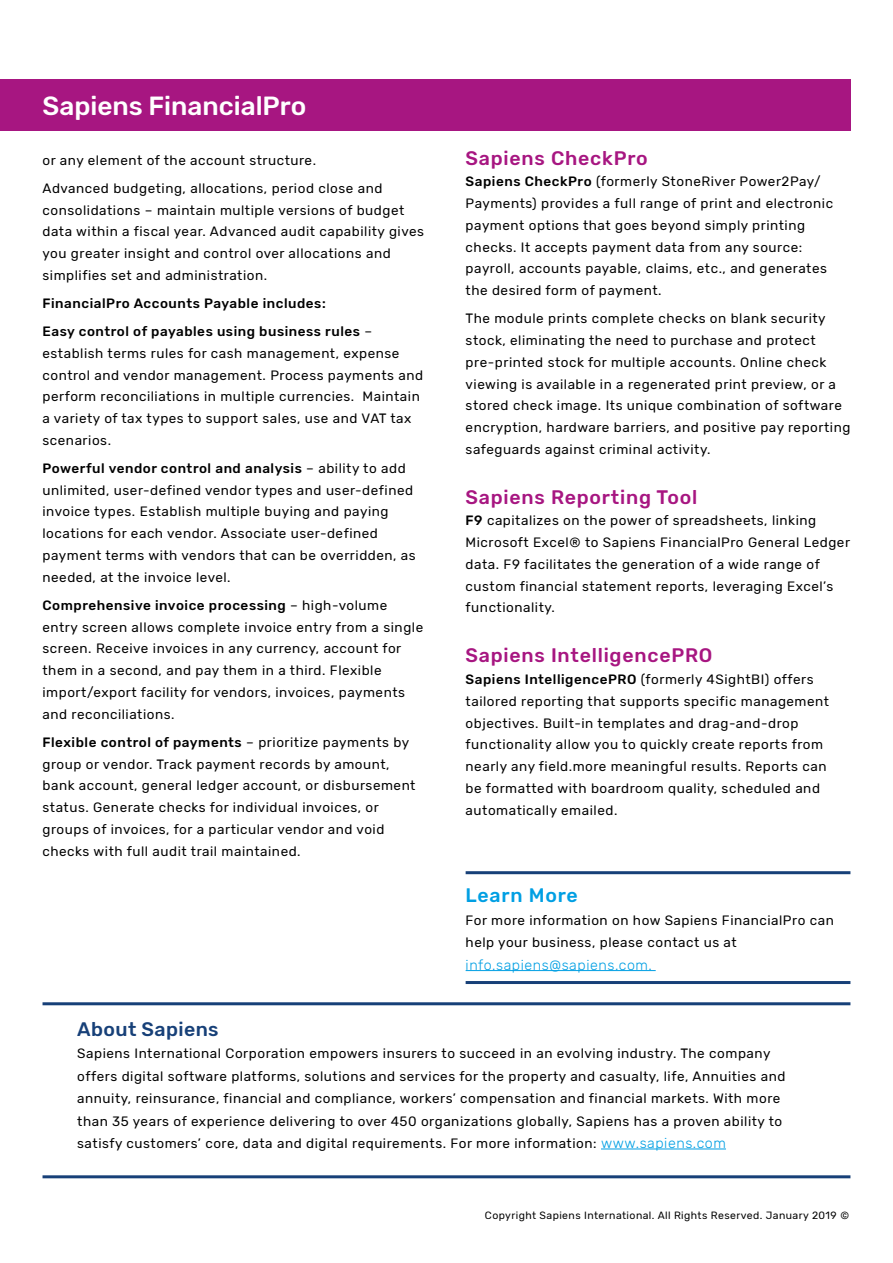
<style>
.page{position:relative;width:893px;height:1263px;background:#fff}
.page>*{position:absolute;margin:0;border:0;box-sizing:border-box;transform-origin:0 0}
.t1{font:500 26.25px "Rubik";color:#fff}
.t2{font:500 19.5px "Rubik";letter-spacing:.04em;color:#a71681}
.t3{font:500 19.5px "Rubik";letter-spacing:.02em;color:#174078}
.t4{font:500 19.5px "Rubik";letter-spacing:.04em;color:#009fe3}
.t5{font:300 14.25px "Rubik";letter-spacing:.04em;color:#009fe3}
.t6{font:13.5px/21.8px "Rubik";letter-spacing:.04em;color:#000}
.t7{font:500 13.5px/28.2px "Rubik";letter-spacing:.04em;color:#000}
.t8{font:10.5px "Rubik";letter-spacing:.04em;color:#000}
.s1{font-weight:400}
.s2{font-weight:500}
.s3{font-weight:300;font-size:14.25px;color:#009fe3}
</style>
<div class="page">
<div style="left:0;top:80px;width:850px;height:51px;background:#a71681"></div>
<hr style="left:43px;top:1002px;width:807px;height:3px;background:#174078">
<hr style="left:466px;top:871px;width:384px;height:3px;background:#174078">
<hr style="left:43px;top:1175px;width:807px;height:3px;background:#174078">
<hr style="left:601px;top:1148px;width:125px;height:1px;background:#009fe3">
<hr style="left:466px;top:970px;width:190px;height:1px;background:#009fe3">
<hr style="left:466px;top:981px;width:384px;height:3px;background:#174078">
<h1 class="t1" style="left:43px;top:91px;width:265px">Sapiens FinancialPro</h1>
<p class="t6" style="left:43px;top:146px;width:341px;line-height:28.2px">or any element of the account structure.<br>Advanced budgeting, allocations, period close and</p>
<p class="t6" style="left:43px;top:199px;width:383px">consolidations – maintain multiple versions of budget data within a fiscal year. Advanced audit capability gives you greater insight and control over allocations and simplifies set and administration.</p>
<p class="t7" style="left:43px;top:289px;width:331px">FinancialPro Accounts Payable includes:<br>Easy control of payables using business rules <span class="s1">–</span></p>
<p class="t6" style="left:43px;top:343px;width:358px">establish terms rules for cash management, expense</p>
<p class="t6" style="left:43px;top:364px;width:382px">control and vendor management. Process payments and</p>
<p class="t6" style="left:363px;top:386px;width:59px">Maintain</p>
<p class="t6" style="left:43px;top:386px;width:370px">perform reconciliations in multiple currencies.<br>a variety of tax types to support sales, use and VAT tax scenarios.</p>
<p class="t6" style="left:43px;top:458px;width:375px"><span class="s2">Powerful vendor control and analysis</span> – ability to add unlimited, user-defined vendor types and user-defined invoice types. Establish multiple buying and paying locations for each vendor. Associate user-defined payment terms with vendors that can be overridden, as needed, at the invoice level.</p>
<p class="t6" style="left:43px;top:595px;width:382px"><span class="s2">Comprehensive invoice processing</span> – high-volume entry screen allows complete invoice entry from a single screen. Receive invoices in any currency, account for them in a second, and pay them in a third. Flexible import/export facility for vendors, invoices, payments and reconciliations.</p>
<p class="t6" style="left:43px;top:731px;width:375px"><span class="s2">Flexible control of payments</span> – prioritize payments by group or vendor. Track payment records by amount, bank account, general ledger account, or disbursement status. Generate checks for individual invoices, or groups of invoices, for a particular vendor and void checks with full audit trail maintained.</p>
<h2 class="t2" style="left:466px;top:147px;width:184px">Sapiens CheckPro</h2>
<p class="t6" style="left:466px;top:171px;width:369px"><span class="s2">Sapiens CheckPro</span> (formerly StoneRiver Power2Pay/ Payments) provides a full range of print and electronic payment options that goes beyond simply printing checks It. accepts payment data from any source: payroll, accounts payable, claims, etc., and generates the desired form of payment.</p>
<p class="t6" style="left:466px;top:308px;width:386px">The module prints complete checks on blank security stock, eliminating the need to purchase and protect pre-printed stock for multiple accounts. Online check viewing is available in a regenerated print preview, or a stored check image. Its unique combination of software encryption, hardware barriers, and positive pay reporting safeguards against criminal activity.</p>
<h2 class="t2" style="left:466px;top:486px;width:233px">Sapiens Reporting Tool</h2>
<p class="t6" style="left:466px;top:510px;width:386px"><span class="s2">F9</span> capitalizes on the power of spreadsheets, linking Microsoft Excel® to Sapiens FinancialPro General Ledger data F. 9 facilitates the generation of a wide range of custom financial statement reports, leveraging Excel s’ functionality.</p>
<h2 class="t2" style="left:466px;top:644px;width:248px">Sapiens IntelligencePRO</h2>
<p class="t6" style="left:466px;top:669px;width:365px"><span class="s2">Sapiens IntelligencePRO</span> (formerly 4SightBI) offers tailored reporting that supports specific management objectives. Built-in templates and drag-and-drop functionality allow you to quickly create reports from nearly any field.more meaningful results. Reports can be formatted with boardroom quality, scheduled and automatically emailed.</p>
<h2 class="t4" style="left:466px;top:884px;width:114px">Learn More</h2>
<p class="t6" style="left:466px;top:909px;width:370px;line-height:22.5px">For more information on how Sapiens FinancialPro can help your business, please contact us at</p>
<p class="t5" style="left:466px;top:957px;width:188px">info.sapiens@sapiens.com.</p>
<h2 class="t3" style="left:77px;top:1018px;width:143px">About Sapiens</h2>
<p class="t6" style="left:77px;top:1043px;width:710px;line-height:22.5px">Sapiens International Corporation empowers insurers to succeed in an evolving industry. The company offers digital software platforms, solutions and services for the property and casualty, life, Annuities and annuity, reinsurance, financial and compliance, workers’ compensation and financial markets. With more than 35 years of experience delivering to over 450 organizations globally, Sapiens has a proven ability to satisfy customers’ core, data and digital requirements. For more information: <span class="s3">www.sapiens.com</span></p>
<p class="t8" style="left:485px;top:1209px;width:366px">Copyright Sapiens International. All Rights Reserved. January 2019 ©</p>
</div>
